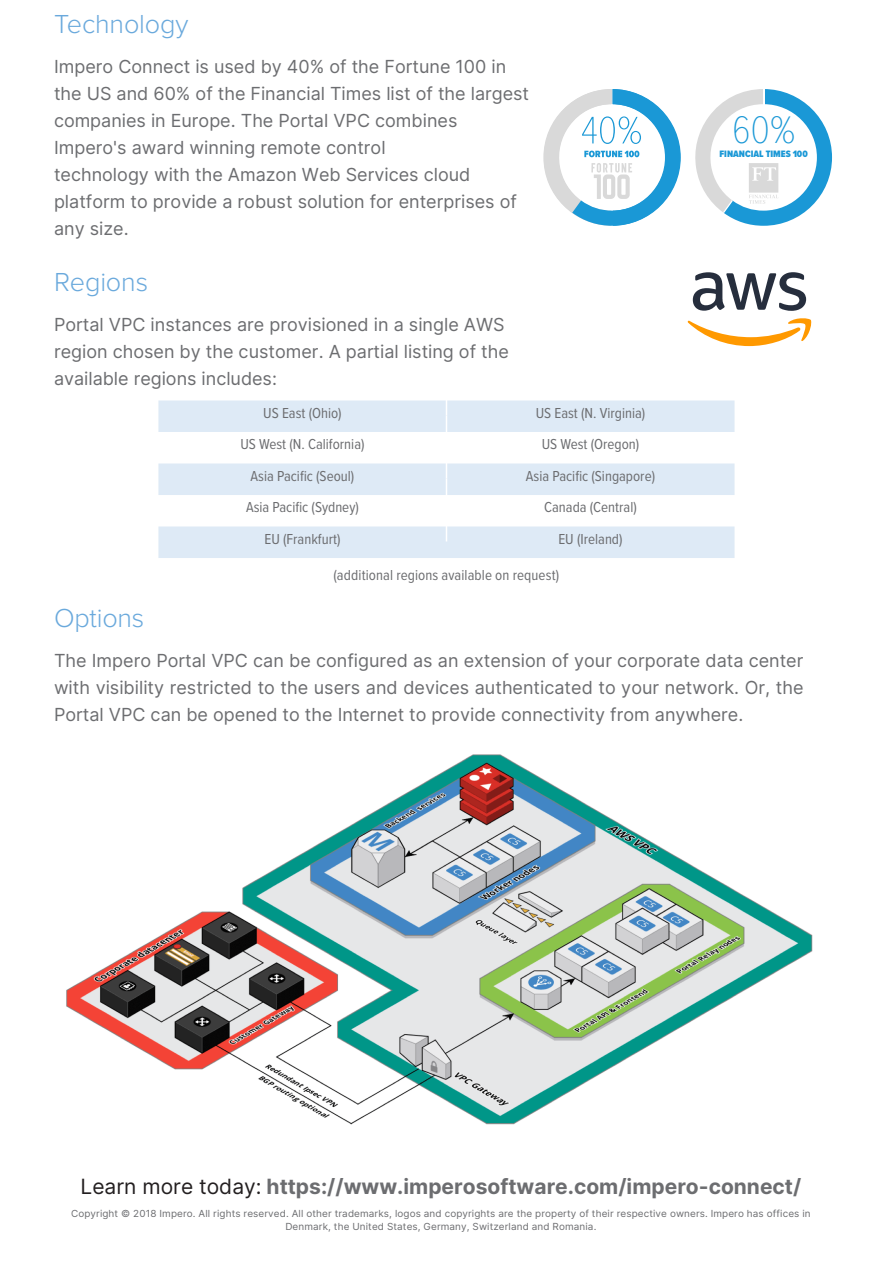
<style>
.page{position:relative;width:893px;height:1263px;background:#fff}
.page>*{position:absolute;margin:0;border:0;box-sizing:border-box;transform-origin:0 0}
.t1{font:100 39.9px "Proxima Nova Cond";color:#1a98d6}
.t2{font:300 27px "Proxima Nova";letter-spacing:-.005em;color:#6aa9dc}
.Paragraph_Style_1{font:700 21px "Inter";color:#6c6d70}
.t3{font:18px/27px "Inter";color:#6c6d70}
.Body_Text{font:15px "Proxima Nova Cond";color:#6c6d70}
.Paragraph_Style_1-2{font:9.75px/13.5px "Inter";letter-spacing:.01em;color:#6c6d70;text-align:center}
.t4{font:900 9.6px "Proxima Nova Cond";color:#1a98d6}
.s1{font-weight:400;color:#231f20}
</style>
<div class="page">
<svg style="left:158px;top:400px;width:576px;height:158px;fill:#deeaf6"></svg>
<hr style="left:446px;top:384px;width:1px;height:31px;background:#fff">
<hr style="left:446px;top:415px;width:1px;height:32px;background:#fff">
<hr style="left:446px;top:447px;width:1px;height:31px;background:#fff">
<hr style="left:446px;top:478px;width:1px;height:32px;background:#fff">
<hr style="left:446px;top:510px;width:1px;height:31px;background:#fff">
<img style="left:66px;top:754px;width:747px;height:371px">
<svg style="left:693px;top:272px;width:113px;height:39px"></svg>
<svg style="left:687px;top:318px;width:125px;height:28px"></svg>
<svg style="left:695px;top:89px;width:137px;height:137px"></svg>
<svg style="left:543px;top:89px;width:138px;height:137px"></svg>
<h1 class="t2" style="left:54px;top:4px;width:136px">Technology</h1>
<h1 class="t3" style="left:54px;top:53px;width:477px">Impero Connect is used by 40% of the Fortune 100 in the US and 60% of the Financial Times list of the largest companies in Europe. The Portal VPC combines Impero's award winning remote control<br>technology with the Amazon Web Services cloud platform to provide a robust solution for enterprises of any size.</h1>
<h1 class="t2" style="left:54px;top:262px;width:96px">Regions</h1>
<h1 class="t3" style="left:54px;top:311px;width:456px">Portal VPC instances are provisioned in a single AWS region chosen by the customer. A partial listing of the available regions includes:</h1>
<p class="Body_Text" style="left:263px;top:402px;width:80px">US East (Ohio)</p>
<p class="Body_Text" style="left:536px;top:402px;width:111px">US East (N. Virginia)</p>
<p class="Body_Text" style="left:240px;top:433px;width:126px">US West (N. California)</p>
<p class="Body_Text" style="left:542px;top:433px;width:99px">US West (Oregon)</p>
<p class="Body_Text" style="left:251px;top:465px;width:105px">Asia Pacific (Seoul)</p>
<p class="Body_Text" style="left:526px;top:465px;width:131px">Asia Pacific (Singapore)</p>
<p class="Body_Text" style="left:246px;top:496px;width:114px">Asia Pacific (Sydney)</p>
<p class="Body_Text" style="left:544px;top:496px;width:94px">Canada (Central)</p>
<p class="Body_Text" style="left:264px;top:528px;width:78px">EU (Frankfurt)</p>
<p class="Body_Text" style="left:558px;top:528px;width:66px">EU (Ireland)</p>
<h1 class="Body_Text" style="left:334px;top:564px;width:227px">(additional regions available on request)</h1>
<h1 class="t2" style="left:54px;top:598px;width:92px">Options</h1>
<h1 class="t3" style="left:54px;top:647px;width:751px;text-align:justify">The Impero Portal VPC can be configured as an extension of your corporate data center with visibility restricted to the users and devices authenticated to your network. Or, the Portal VPC can be opened to the Internet to provide connectivity from anywhere.</h1>
<h1 class="t1" style="left:732px;top:101px;width:65px">60%</h1>
<p class="t4" style="left:719px;top:147px;width:90px">FINANCIAL TIMES 100</p>
<p class="Paragraph_Style_1" style="left:81px;top:1171px;width:722px"><span class="s1">Learn more today:</span> https://www.imperosoftware.com/impero-connect/</p>
<p class="Paragraph_Style_1-2" style="left:71px;top:1206px;width:741px">Copyright © 2018 Impero. All rights reserved. All other trademarks, logos and copyrights are the property of their respective owners. Impero has offices in<br>Denmark, the United States, Germany, Switzerland and Romania.</p>
</div>
